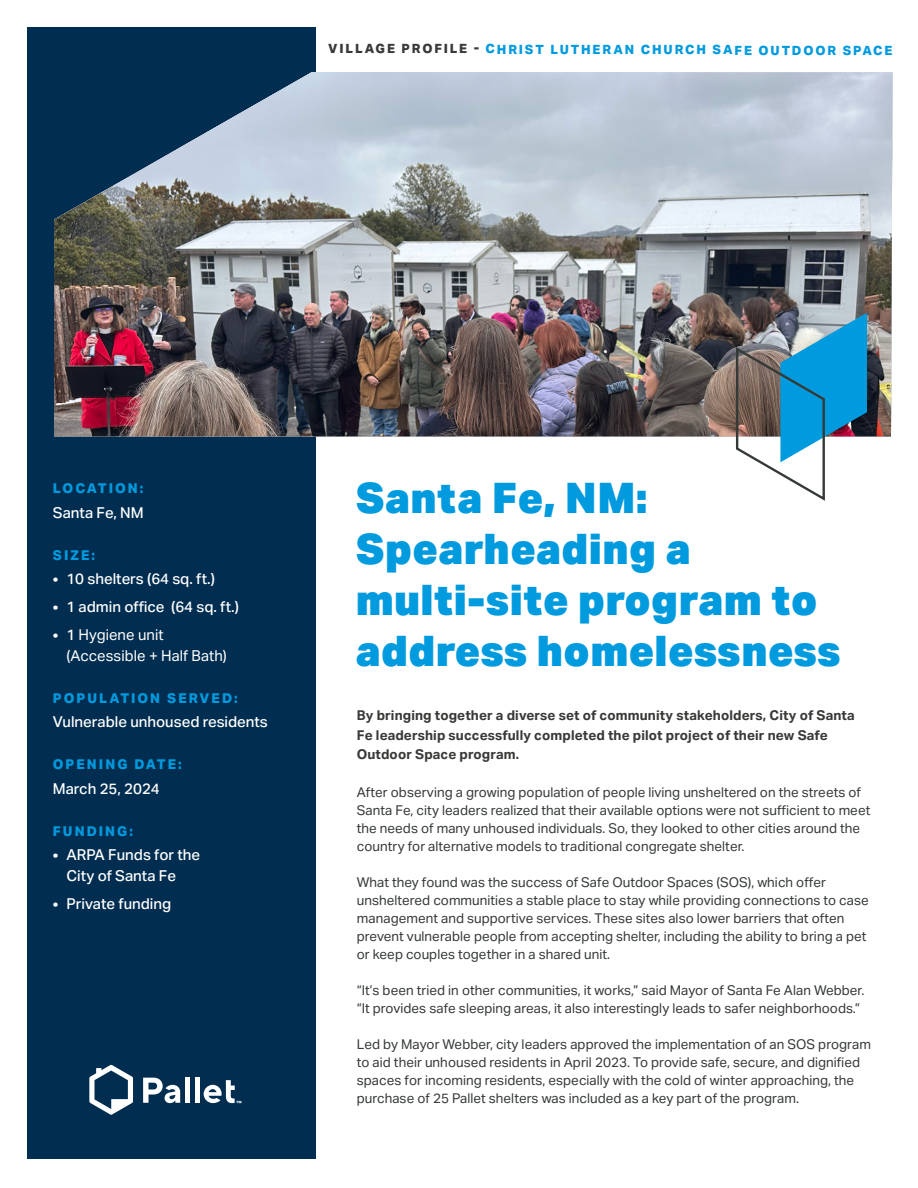
<style>
.page{position:relative;width:918px;height:1188px;background:#fff}
.page>*{position:absolute;margin:0;border:0;box-sizing:border-box;transform-origin:0 0}
.t1{font:900 42px/51px "Aktiv Grotesk";letter-spacing:.01em;color:#009ade}
.t2{font:500 15px/21px "Aktiv Grotesk";color:#fff}
.t3{font:15px/21px "Aktiv Grotesk";color:#fff}
.t4{font:13.5px/18px "Aktiv Grotesk";color:#353a36}
.t5{font:700 13.5px/19.5px "Aktiv Grotesk";letter-spacing:.01em;color:#373a36}
.t6{font:800 13.5px "Aktiv Grotesk";letter-spacing:.15em;color:#009ade}
.t7{font:800 12.75px "Aktiv Grotesk";letter-spacing:.14em;color:#009ade}
.t8{font:800 5.7px "Aktiv Grotesk";color:#fff}
.s1{color:#373a36}
.s2{font-weight:500}
</style>
<div class="page">
<div style="left:27px;top:27px;width:288px;height:1131px;background:#002d50"></div>
<img style="left:54px;top:72px;width:838px;height:364px">
<svg style="left:734px;top:313px;width:133px;height:188px"></svg>
<div style="left:185px;top:1078px;width:5px;height:25px;background:#fff"></div>
<div style="left:195px;top:1078px;width:5px;height:25px;background:#fff"></div>
<svg style="left:143px;top:1078px;width:37px;height:25px"></svg>
<svg style="left:204px;top:1080px;width:31px;height:23px"></svg>
<svg style="left:89px;top:1065px;width:44px;height:50px"></svg>
<p class="t7" style="left:328px;top:42px;width:566px"><span class="s1">VILLAGE PROFILE -</span> CHRIST LUTHERAN CHURCH SAFE OUTDOOR SPACE</p>
<p class="t6" style="left:53px;top:481px;width:92px">LOCATION:</p>
<p class="t2" style="left:53px;top:502px;width:92px">Santa Fe, NM</p>
<p class="t6" style="left:53px;top:547px;width:44px">SIZE:</p>
<p class="t2" style="left:53px;top:568px;width:163px">• 10 shelters (64 sq. ft.)</p>
<p class="t2" style="left:53px;top:596px;width:188px">• 1 admin office (64 sq. ft.)</p>
<p class="t3" style="left:66px;top:624px;width:162px;text-indent:-14px"><span class="s2">• 1</span> Hygiene unit (Accessible + Half Bath)</p>
<p class="t6" style="left:53px;top:690px;width:186px">POPULATION SERVED:</p>
<p class="t2" style="left:53px;top:711px;width:216px">Vulnerable unhoused residents</p>
<p class="t6" style="left:53px;top:757px;width:131px">OPENING DATE:</p>
<p class="t2" style="left:53px;top:778px;width:108px">March 25, 2024</p>
<p class="t6" style="left:53px;top:823px;width:82px">FUNDING:</p>
<p class="t2" style="left:66px;top:844px;width:135px;text-indent:-14px">• ARPA Funds for the<br>City of Santa Fe</p>
<p class="t2" style="left:53px;top:893px;width:120px">• Private funding</p>
<p class="t8" style="left:237px;top:1100px;width:7px">™</p>
<h1 class="t1" style="left:356px;top:473px;width:486px">Santa Fe, NM:<br>Spearheading a multi-site program to address homelessness</h1>
<p class="t5" style="left:357px;top:706px;width:500px">By bringing together a diverse set of community stakeholders, City of Santa<br>Fe leadership successfully completed the pilot project of their new Safe<br>Outdoor Space program.</p>
<p class="t4" style="left:357px;top:783px;width:515px">After observing a growing population of people living unsheltered on the streets of Santa Fe, city leaders realized that their available options were not sufficient to meet the needs of many unhoused individuals. So, they looked to other cities around the country for alternative models to traditional congregate shelter.</p>
<p class="t4" style="left:357px;top:873px;width:514px">What they found was the success of Safe Outdoor Spaces (SOS), which offer unsheltered communities a stable place to stay while providing connections to case management and supportive services. These sites also lower barriers that often prevent vulnerable people from accepting shelter, including the ability to bring a pet or keep couples together in a shared unit.</p>
<p class="t4" style="left:357px;top:981px;width:509px">“It’s been tried in other communities, it works,” said Mayor of Santa Fe Alan Webber. “It provides safe sleeping areas, it also interestingly leads to safer neighborhoods.”</p>
<p class="t4" style="left:357px;top:1035px;width:516px">Led by Mayor Webber, city leaders approved the implementation of an SOS program to aid their unhoused residents in April 2023. To provide safe, secure, and dignified spaces for incoming residents, especially with the cold of winter approaching, the purchase of 25 Pallet shelters was included as a key part of the program.</p>
</div>
